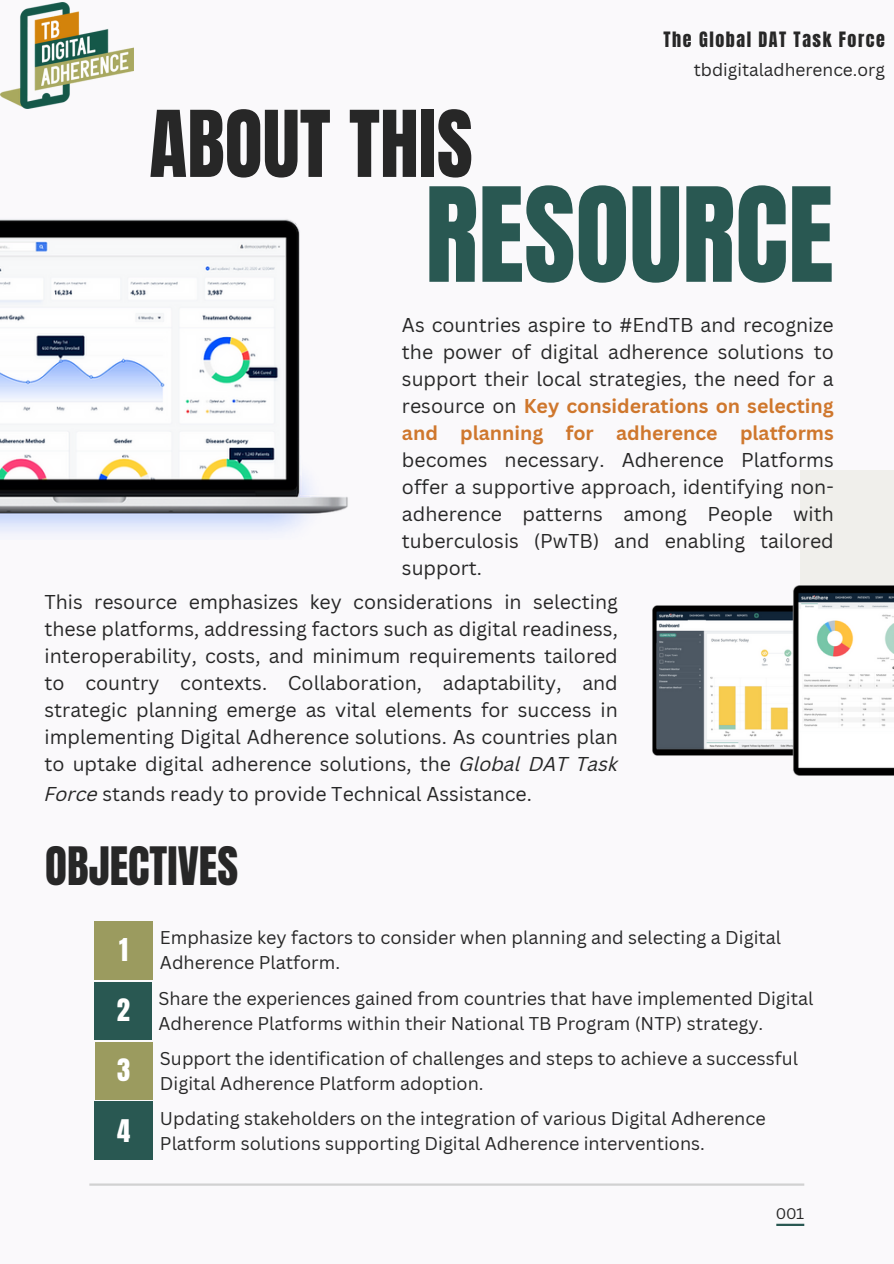
<style>
.page{position:relative;width:894px;height:1264px;background:#fff}
.page>*{position:absolute;margin:0;border:0;box-sizing:border-box;transform-origin:0 0}
.t1{font:111.15px "Anton";color:#295852}
.t2{font:78.15px "Anton";color:#272727}
.t3{font:45px "Anton";color:#272727}
.t4{font:26.7px "Anton";color:#fff}
.t5{font:26.55px "Anton";color:#fff}
.t6{font:26.4px "Anton";color:#fff}
.t7{font:19.5px/27px "Canva Sans";color:#272727;text-align:justify}
.t8{font:18px/24.8px "Canva Sans";color:#272727}
.t9{font:18px "Anton";letter-spacing:.085em;color:#272727}
.t10{font:17.4px "Canva Sans";color:#272727}
.t11{font:15px "Canva Sans";color:#272727}
.s1{font-weight:700;color:#cf772d}
.s2{font-style:italic}
</style>
<div class="page">
<div style="left:0;top:0;width:893px;height:1263px;background:#faf9fb"></div>
<div style="left:800px;top:470px;width:93px;height:230px;background:#f0efeb"></div>
<hr style="left:776px;top:1223px;width:28px;height:2px;background:#295852">
<hr style="left:89px;top:1183px;width:715px;height:2px;background:#d1d1d1">
<img style="left:0;top:219px;width:348px;height:314px">
<img style="left:652px;top:585px;width:241px;height:190px">
<div style="left:94px;top:920px;width:59px;height:59px;background:#9b9b5f"></div>
<div style="left:94px;top:981px;width:58px;height:58px;background:#295852"></div>
<div style="left:95px;top:1041px;width:57px;height:58px;background:#9b9b5f"></div>
<div style="left:95px;top:1101px;width:58px;height:58px;background:#295852"></div>
<img style="left:0;top:2px;width:134px;height:106px">
<h2 class="t2" style="left:149px;top:88px;width:325px">ABOUT THIS</h2>
<p class="t9" style="left:663px;top:26px;width:223px">The Global DAT Task Force</p>
<p class="t10" style="left:693px;top:58px;width:193px">tbdigitaladherence.org</p>
<p class="t1" style="left:425px;top:155px;width:410px">RESOURCE</p>
<p class="t7" style="left:402px;top:311px;width:433px">As countries aspire to #EndTB and recognize the power of digital adherence solutions to support their local strategies, the need for a resource on <span class="s1">Key considerations on selecting and planning for adherence platforms </span>becomes necessary. Adherence Platforms offer a supportive approach, identifying non&shy;adherence patterns among People with tuberculosis (PwTB) and enabling tailored support.</p>
<h5 class="t7" style="left:44px;top:587px;width:574px">This resource emphasizes key considerations in selecting these platforms, addressing factors such as digital readiness, interoperability, costs, and minimum requirements tailored to country contexts. Collaboration, adaptability, and strategic planning emerge as vital elements for success in implementing Digital Adherence solutions. As countries plan to uptake digital adherence solutions, the <span class="s2">Global DAT Task</span></h5>
<h5 class="t7" style="left:44px;top:780px;width:489px"><span class="s2">Force</span> stands ready to provide Technical Assistance.</h5>
<h4 class="t3" style="left:45px;top:833px;width:194px">OBJECTIVES</h4>
<p class="t4" style="left:119px;top:930px;width:10px">1</p>
<h4 class="t5" style="left:117px;top:990px;width:15px">2</h4>
<h3 class="t6" style="left:117px;top:1051px;width:15px">3</h3>
<p class="t5" style="left:117px;top:1111px;width:15px">4</p>
<h4 class="t8" style="left:160px;top:925px;width:622px">Emphasize key factors to consider when planning and selecting a Digital<br>Adherence Platform.</h4>
<p class="t8" style="left:158px;top:985px;width:656px">Share the experiences gained from countries that have implemented Digital<br>Adherence Platforms within their National TB Program (NTP) strategy.</p>
<h4 class="t8" style="left:160px;top:1045px;width:639px">Support the identification of challenges and steps to achieve a successful<br>Digital Adherence Platform adoption.</h4>
<p class="t8" style="left:160px;top:1105px;width:607px">Updating stakeholders on the integration of various Digital Adherence<br>Platform solutions supporting Digital Adherence interventions.</p>
<h1 class="t11" style="left:775px;top:1202px;width:30px">001</h1>
</div>
